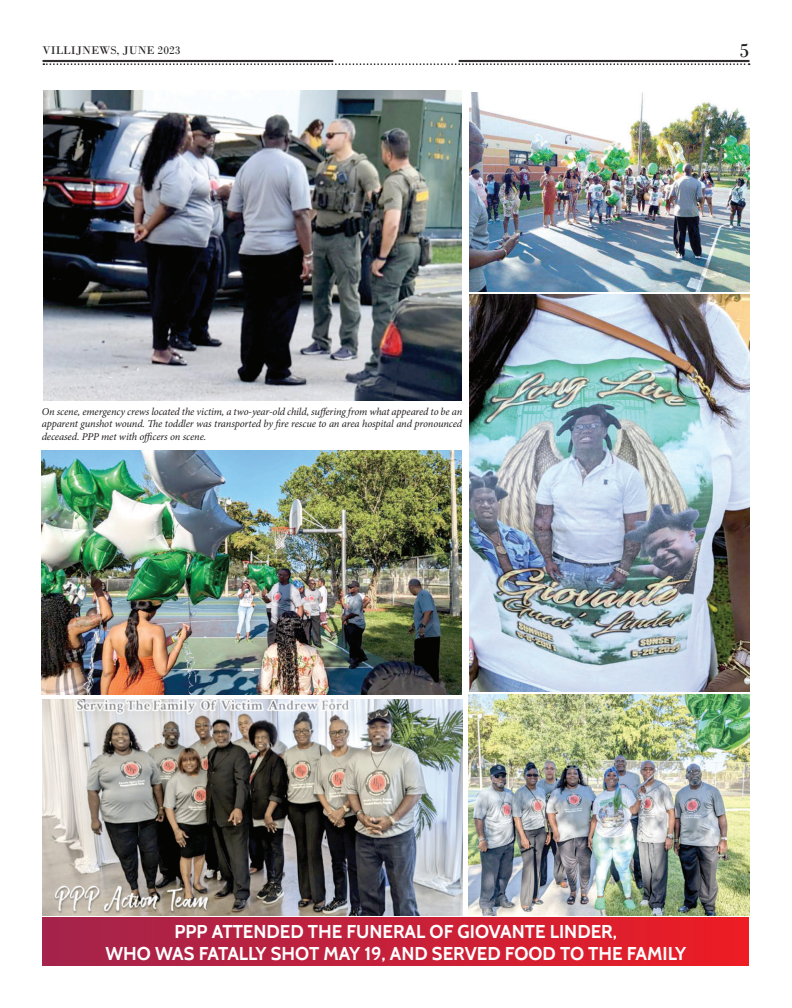
<style>
.page{position:relative;width:792px;height:1008px;background:#fff}
.page>*{position:absolute;margin:0;border:0;box-sizing:border-box;transform-origin:0 0}
.t1{font:20.6px "Bodoni";color:#231f20}
.t2{font:700 18.5px/22.2px "Cabin";color:#fff;text-align:center}
.t3{font:11.7px "Bodoni";color:#231f20}
.t4{font:italic 10.5px/12.6px "Minion Pro";letter-spacing:-.01em;color:#231f20;text-align:justify}
</style>
<div class="page">
<div style="left:43px;top:918px;width:706px;height:48px;background:linear-gradient(to right,#a2244d,#ec1d24)"></div>
<svg style="left:43px;top:63px;width:707px;height:2px"></svg>
<hr style="left:43px;top:60px;width:290px;height:1px;background:#231f20">
<hr style="left:43px;top:61px;width:290px;height:1px;background:#231f20">
<hr style="left:459px;top:60px;width:290px;height:1px;background:#231f20">
<hr style="left:459px;top:61px;width:290px;height:1px;background:#231f20">
<img style="left:42px;top:699px;width:421px;height:216px">
<img style="left:469px;top:93px;width:280px;height:199px">
<img style="left:468px;top:695px;width:282px;height:220px">
<img style="left:469px;top:295px;width:281px;height:397px">
<img style="left:41px;top:450px;width:420px;height:245px">
<img style="left:43px;top:91px;width:418px;height:309px">
<p class="t3" style="left:43px;top:44px;width:139px">VILLIJNEWS, JUNE 2023</p>
<p class="t4" style="left:42px;top:405px;width:422px">On scene, emergency crews located the victim, a two-year-old child, suffering from what appeared to be an apparent gunshot wound. The toddler was transported by fire rescue to an area hospital and pronounced deceased. PPP met with officers on scene.</p>
<h1 class="t1" style="left:739px;top:38px;width:12px">5</h1>
<h2 class="t2" style="left:105px;top:920px;width:582px">PPP ATTENDED THE FUNERAL OF GIOVANTE LINDER,<br>WHO WAS FATALLY SHOT MAY 19, AND SERVED FOOD TO THE FAMILY</h2>
</div>
